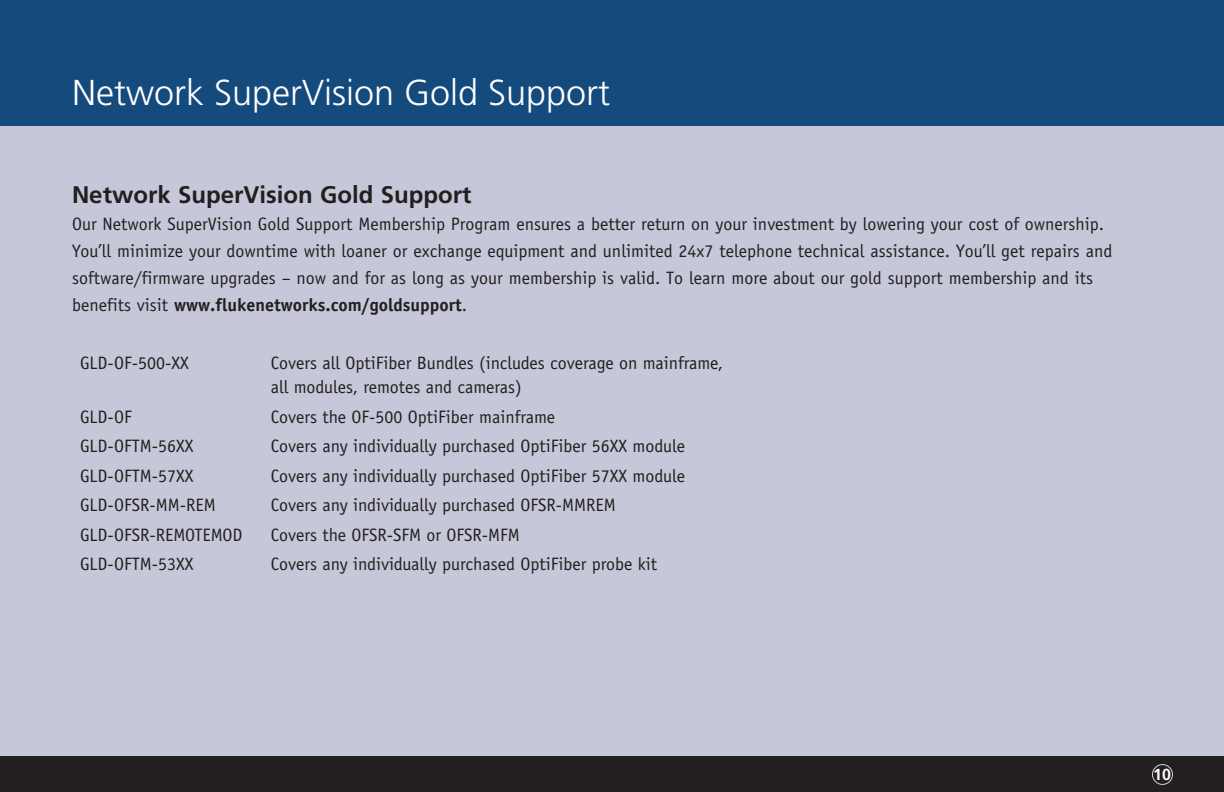
<style>
.page{position:relative;width:1224px;height:792px;background:#fff}
.page>*{position:absolute;margin:0;border:0;box-sizing:border-box;transform-origin:0 0}
.Page_title{font:300 36px "Frutiger";color:#fff}
.t1{font:700 24px "Frutiger";color:#231f20}
.TOC_tabs{font:18px/27px "Officina Sans";color:#231f20}
.t2{font:700 16px "Frutiger";color:#fff}
.s1{font-weight:700}
</style>
<div class="page">
<div style="left:0;top:108px;width:1224px;height:666px;background:#c6c8d9"></div>
<div style="left:0;top:0;width:1224px;height:126px;background:#144a7c"></div>
<div style="left:0;top:756px;width:1224px;height:36px;background:#231f20"></div>
<div style="left:1152px;top:764px;width:21px;height:21px;border:1px solid #d1d2d4;border-radius:50%"></div>
<p class="Page_title" style="left:72px;top:72px;width:540px">Network SuperVision Gold Support</p>
<p class="t1" style="left:72px;top:181px;width:401px">Network SuperVision Gold Support</p>
<p class="TOC_tabs" style="left:72px;top:210px;width:1042px">Our Network SuperVision Gold Support Membership Program ensures a better return on your investment by lowering your cost of ownership.<br>You’ll minimize your downtime with loaner or exchange equipment and unlimited 24x7 telephone technical assistance. You’ll get repairs and software/firmware upgrades – now and for as long as your membership is valid. To learn more about our gold support membership and its benefits visit <span class="s1">www.flukenetworks.com/goldsupport</span>.</p>
<p class="TOC_tabs" style="left:80px;top:350px;width:110px">GLD-OF-500-XX</p>
<p class="TOC_tabs" style="left:271px;top:351px;width:454px;line-height:24px">Covers all OptiFiber Bundles (includes coverage on mainframe, all modules, remotes and cameras)</p>
<p class="TOC_tabs" style="left:80px;top:403px;width:53px">GLD-OF</p>
<p class="TOC_tabs" style="left:271px;top:403px;width:286px">Covers the OF-500 OptiFiber mainframe</p>
<p class="TOC_tabs" style="left:80px;top:433px;width:115px">GLD-OFTM-56XX</p>
<p class="TOC_tabs" style="left:271px;top:433px;width:416px">Covers any individually purchased OptiFiber 56XX module</p>
<p class="TOC_tabs" style="left:80px;top:462px;width:115px">GLD-OFTM-57XX</p>
<p class="TOC_tabs" style="left:271px;top:462px;width:416px">Covers any individually purchased OptiFiber 57XX module</p>
<p class="TOC_tabs" style="left:80px;top:492px;width:137px">GLD-OFSR-MM-REM</p>
<p class="TOC_tabs" style="left:271px;top:492px;width:347px">Covers any individually purchased OFSR-MMREM</p>
<p class="TOC_tabs" style="left:80px;top:521px;width:164px">GLD-OFSR-REMOTEMOD</p>
<p class="TOC_tabs" style="left:271px;top:521px;width:251px">Covers the OFSR-SFM or OFSR-MFM</p>
<p class="TOC_tabs" style="left:80px;top:551px;width:115px">GLD-OFTM-53XX</p>
<p class="TOC_tabs" style="left:271px;top:551px;width:388px">Covers any individually purchased OptiFiber probe kit</p>
<p class="t2" style="left:1153px;top:765px;width:19px">10</p>
</div>
